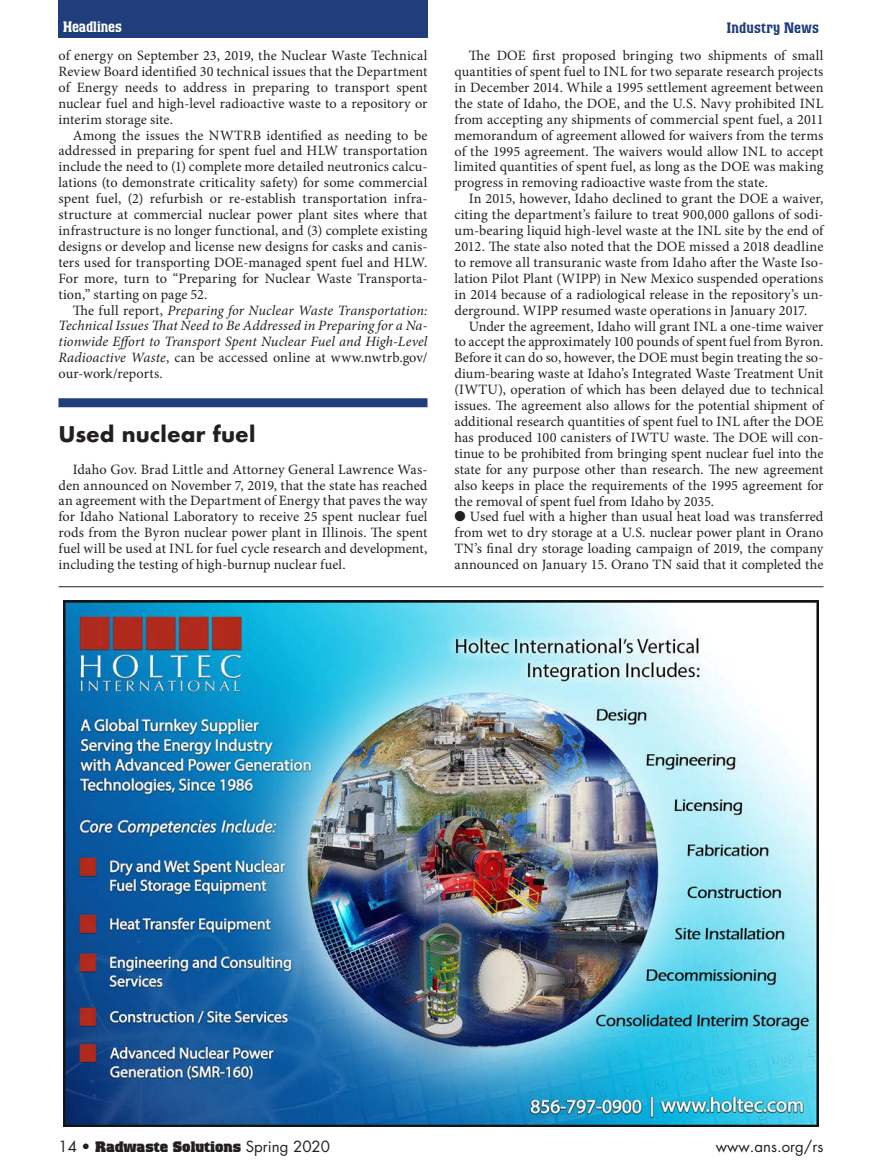
<style>
.page{position:relative;width:891px;height:1175px;background:#fff}
.page>*{position:absolute;margin:0;border:0;box-sizing:border-box;transform-origin:0 0}
.Dept_Subhed{font:700 21px "Futura";letter-spacing:.005em;color:#231f20}
.t1{font:900 15px "Colossalis";color:#231f20}
.t2{font:15px "Futura";color:#231f20}
.Running_Dept_Tag{font:500 15px "Colossalis";letter-spacing:.015em;color:#203d7c}
.Running_Dept_Head{font:500 15px "Colossalis";color:#fff}
.body{font:14.25px/15.9px "Minion Pro";letter-spacing:.005em;color:#231f20;text-align:justify}
.body-2{font:italic 14.25px/15.9px "Minion Pro";letter-spacing:.005em;color:#231f20;text-align:justify}
.s1{font-style:normal}
.s2{font-family:"Futura";font-weight:400}
</style>
<div class="page">
<div style="left:58px;top:398px;width:370px;height:9px;background:#203d7c"></div>
<div style="left:58px;top:0;width:370px;height:38px;background:#203d7c"></div>
<hr style="left:58px;top:586px;width:766px;height:1px;background:#231f20">
<img style="left:63px;top:600px;width:756px;height:526px">
<p class="Running_Dept_Head" style="left:63px;top:18px;width:61px">Headlines</p>
<p class="Running_Dept_Tag" style="left:727px;top:19px;width:94px">Industry News</p>
<p class="body" style="left:58px;top:48px;width:371px">of energy on September 23, 2019, the Nuclear Waste Technical Review Board identified 30 technical issues that the Department of Energy needs to address in preparing to transport spent nuclear fuel and high-level radioactive waste to a repository or interim storage site.</p>
<p class="body" style="left:58px;top:127px;width:371px;text-indent:14px">Among the issues the NWTRB identified as needing to be addressed in preparing for spent fuel and HLW transportation include the need to (1) complete more detailed neutronics calcu&shy;lations (to demonstrate criticality safety) for some commercial spent fuel, (2) refurbish or re-establish transportation infra&shy;structure at commercial nuclear power plant sites where that infrastructure is no longer functional, and (3) complete existing designs or develop and license new designs for casks and canis&shy;ters used for transporting DOE-managed spent fuel and HLW.<br>For more, turn to “Preparing for Nuclear Waste Transporta&shy;tion,” starting on page 52.</p>
<p class="body-2" style="left:58px;top:302px;width:371px;text-indent:14px"><span class="s1">The full report,</span> Preparing for Nuclear Waste Transportation:<br>Technical Issues That Need to Be Addressed in Preparing for a Na&shy;tionwide Effort to Transport Spent Nuclear Fuel and High-Level Radioactive Waste<span class="s1">, can be accessed online at www.nwtrb.gov/ our-work/reports.</span></p>
<p class="Dept_Subhed" style="left:58px;top:419px;width:198px">Used nuclear fuel</p>
<p class="body" style="left:58px;top:461px;width:371px;text-indent:14px">Idaho Gov. Brad Little and Attorney General Lawrence Was&shy;den announced on November 7, 2019, that the state has reached an agreement with the Department of Energy that paves the way for Idaho National Laboratory to receive 25 spent nuclear fuel rods from the Byron nuclear power plant in Illinois. The spent fuel will be used at INL for fuel cycle research and development, including the testing of high-burnup nuclear fuel.</p>
<p class="body" style="left:454px;top:48px;width:371px;text-indent:14px">The DOE first proposed bringing two shipments of small quantities of spent fuel to INL for two separate research projects in December 2014. While a 1995 settlement agreement between the state of Idaho, the DOE, and the U.S. Navy prohibited INL from accepting any shipments of commercial spent fuel, a 2011 memorandum of agreement allowed for waivers from the terms of the 1995 agreement. The waivers would allow INL to accept limited quantities of spent fuel, as long as the DOE was making progress in removing radioactive waste from the state.</p>
<p class="body" style="left:454px;top:191px;width:371px;text-indent:14px">In 2015, however, Idaho declined to grant the DOE a waiver, citing the department’s failure to treat 900,000 gallons of sodi&shy;um-bearing liquid high-level waste at the INL site by the end of 2012. The state also noted that the DOE missed a 2018 deadline to remove all transuranic waste from Idaho after the Waste Iso&shy;lation Pilot Plant (WIPP) in New Mexico suspended operations in 2014 because of a radiological release in the repository’s un&shy;derground. WIPP resumed waste operations in January 2017.</p>
<p class="body" style="left:454px;top:318px;width:371px;text-indent:14px">Under the agreement, Idaho will grant INL a one-time waiver to accept the approximately 100 pounds of spent fuel from Byron.<br>Before it can do so, however, the DOE must begin treating the so&shy;dium-bearing waste at Idaho’s Integrated Waste Treatment Unit (IWTU), operation of which has been delayed due to technical issues. The agreement also allows for the potential shipment of additional research quantities of spent fuel to INL after the DOE has produced 100 canisters of IWTU waste. The DOE will con&shy;tinue to be prohibited from bringing spent nuclear fuel into the state for any purpose other than research. The new agreement also keeps in place the requirements of the 1995 agreement for the removal of spent fuel from Idaho by 2035.</p>
<p class="body" style="left:454px;top:509px;width:371px">● Used fuel with a higher than usual heat load was transferred from wet to dry storage at a U.S. nuclear power plant in Orano TN’s final dry storage loading campaign of 2019, the company announced on January 15. Orano TN said that it completed the</p>
<p class="t1" style="left:58px;top:1138px;width:273px"><span class="s2">14 •</span> Radwaste Solutions <span class="s2">Spring 2020</span></p>
<p class="t2" style="left:716px;top:1136px;width:109px">www.ans.org/rs</p>
</div>
